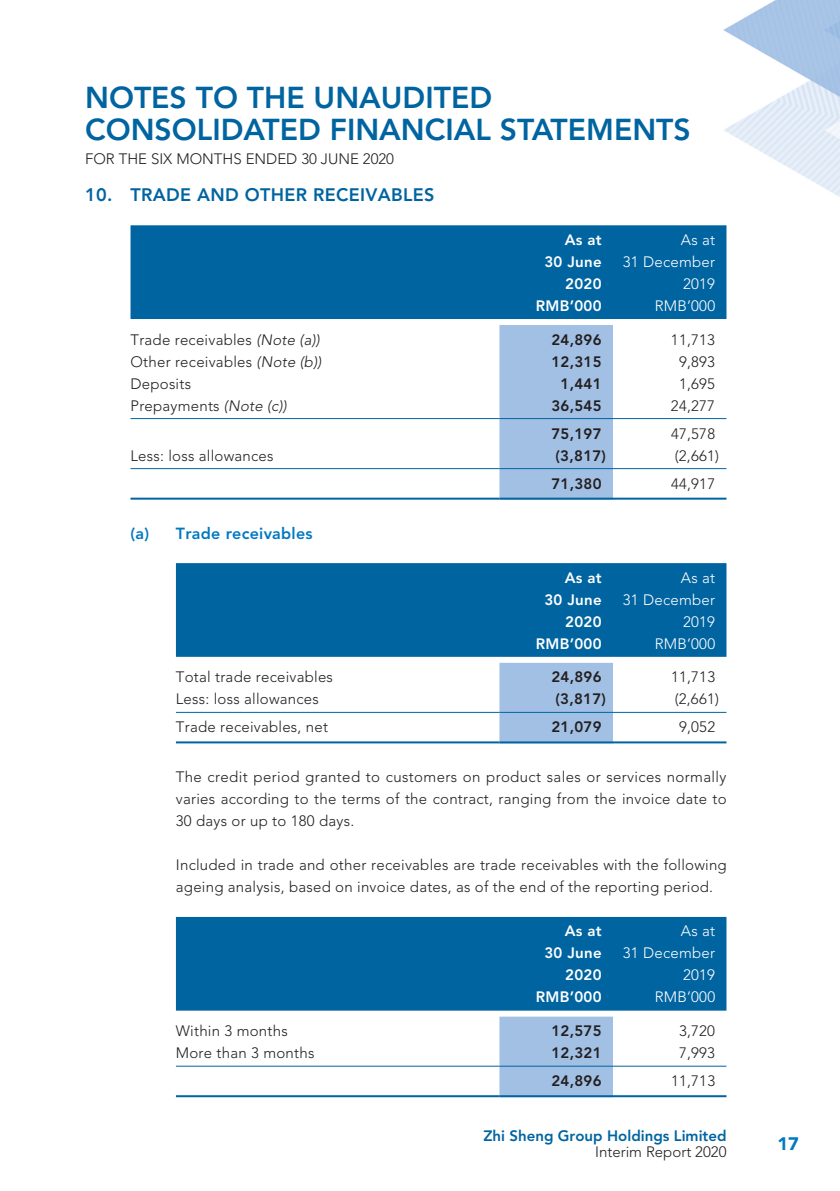
<style>
.page{position:relative;width:840px;height:1191px;background:#fff}
.page>*{position:absolute;margin:0;border:0;box-sizing:border-box;transform-origin:0 0}
.t1{font:800 30px/32px "Avenir LT Std";color:#0064a1}
.t2{font:800 18px "Avenir LT Std";letter-spacing:.02em;color:#0064a1}
.t3{font:900 18px "Avenir LT Std";color:#0079c2}
.t4{font:800 16px "Avenir LT Std";letter-spacing:.02em;color:#0079c2}
.t5{font:300 15px/22px "Avenir LT Std";letter-spacing:.015em;color:#231f20;text-align:justify}
.t6{font:800 15px "Avenir LT Std";letter-spacing:.02em;color:#231f20}
.t7{font:300 15px/22px "Avenir LT Std";letter-spacing:.015em;color:#fff;text-align:right}
.t8{font:800 15px/22px "Avenir LT Std";letter-spacing:.02em;color:#fff;text-align:right}
.t9{font:800 15px "Avenir LT Std";color:#0064a1}
.s1{font-style:italic}
</style>
<div class="page">
<img style="left:130px;top:0;width:709px;height:1098px">
<div style="left:130px;top:225px;width:596px;height:94px;background:#0064a1"></div>
<div style="left:499px;top:325px;width:113px;height:172px;background:#a1c0e4"></div>
<hr style="left:130px;top:418px;width:369px;height:1px;background:#0064a1">
<hr style="left:499px;top:418px;width:113px;height:1px;background:#0064a1">
<hr style="left:612px;top:418px;width:114px;height:1px;background:#0064a1">
<hr style="left:130px;top:468px;width:369px;height:1px;background:#0064a1">
<hr style="left:499px;top:468px;width:113px;height:1px;background:#0064a1">
<hr style="left:612px;top:468px;width:114px;height:1px;background:#0064a1">
<hr style="left:130px;top:497px;width:369px;height:2px;background:#0064a1">
<hr style="left:499px;top:497px;width:113px;height:2px;background:#0064a1">
<hr style="left:612px;top:497px;width:114px;height:2px;background:#0064a1">
<div style="left:176px;top:563px;width:550px;height:94px;background:#0064a1"></div>
<div style="left:499px;top:663px;width:113px;height:78px;background:#a1c0e4"></div>
<hr style="left:176px;top:712px;width:323px;height:1px;background:#0064a1">
<hr style="left:499px;top:712px;width:113px;height:1px;background:#0064a1">
<hr style="left:612px;top:712px;width:114px;height:1px;background:#0064a1">
<hr style="left:176px;top:741px;width:323px;height:2px;background:#0064a1">
<hr style="left:499px;top:741px;width:113px;height:2px;background:#0064a1">
<hr style="left:612px;top:741px;width:114px;height:2px;background:#0064a1">
<div style="left:176px;top:917px;width:550px;height:93px;background:#0064a1"></div>
<div style="left:499px;top:1016px;width:113px;height:79px;background:#a1c0e4"></div>
<hr style="left:176px;top:1065px;width:323px;height:1px;background:#0064a1">
<hr style="left:499px;top:1065px;width:113px;height:1px;background:#0064a1">
<hr style="left:612px;top:1065px;width:114px;height:1px;background:#0064a1">
<hr style="left:176px;top:1095px;width:323px;height:2px;background:#0064a1">
<hr style="left:499px;top:1095px;width:113px;height:2px;background:#0064a1">
<hr style="left:612px;top:1095px;width:114px;height:2px;background:#0064a1">
<h1 class="t1" style="left:85px;top:81px;width:606px">NOTES TO THE UNAUDITED<br>CONSOLIDATED FINANCIAL STATEMENTS</h1>
<p class="t5" style="left:85px;top:148px;width:310px">FOR THE SIX MONTHS ENDED 30 JUNE 2020</p>
<p class="t2" style="left:85px;top:184px;width:351px">10. TRADE AND OTHER RECEIVABLES</p>
<p class="t8" style="left:544px;top:229px;width:59px">As at<br>30 June<br>2020</p>
<p class="t7" style="left:622px;top:229px;width:94px">As at<br>31 December<br>2019</p>
<p class="t8" style="left:535px;top:295px;width:67px">RMB’000</p>
<p class="t7" style="left:654px;top:295px;width:62px">RMB’000</p>
<p class="t5" style="left:130px;top:328px;width:191px">Trade receivables <span class="s1">(Note (a))</span></p>
<p class="t6" style="left:551px;top:330px;width:52px">24,896</p>
<p class="t5" style="left:670px;top:328px;width:46px">11,713</p>
<p class="t5" style="left:130px;top:350px;width:192px">Other receivables <span class="s1">(Note (b))</span></p>
<p class="t6" style="left:551px;top:352px;width:52px">12,315</p>
<p class="t5" style="left:678px;top:350px;width:38px">9,893</p>
<p class="t5" style="left:130px;top:372px;width:62px">Deposits</p>
<p class="t6" style="left:560px;top:374px;width:43px">1,441</p>
<p class="t5" style="left:678px;top:372px;width:38px">1,695</p>
<p class="t5" style="left:130px;top:394px;width:158px">Prepayments <span class="s1">(Note (c))</span></p>
<p class="t6" style="left:551px;top:396px;width:52px">36,545</p>
<p class="t5" style="left:670px;top:394px;width:46px">24,277</p>
<p class="t6" style="left:551px;top:424px;width:52px">75,197</p>
<p class="t5" style="left:670px;top:422px;width:46px">47,578</p>
<p class="t5" style="left:130px;top:444px;width:144px">Less: loss allowances</p>
<p class="t6" style="left:555px;top:446px;width:52px">(3,817)</p>
<p class="t5" style="left:674px;top:444px;width:46px">(2,661)</p>
<p class="t6" style="left:551px;top:474px;width:52px">71,380</p>
<p class="t5" style="left:670px;top:472px;width:46px">44,917</p>
<p class="t4" style="left:130px;top:523px;width:183px">(a) Trade receivables</p>
<p class="t8" style="left:544px;top:566px;width:59px">As at<br>30 June<br>2020</p>
<p class="t7" style="left:622px;top:566px;width:94px">As at<br>31 December<br>2019</p>
<p class="t8" style="left:535px;top:632px;width:67px">RMB’000</p>
<p class="t7" style="left:654px;top:632px;width:62px">RMB’000</p>
<p class="t5" style="left:176px;top:666px;width:158px">Total trade receivables</p>
<p class="t6" style="left:551px;top:668px;width:52px">24,896</p>
<p class="t5" style="left:670px;top:666px;width:46px">11,713</p>
<p class="t5" style="left:176px;top:688px;width:144px">Less: loss allowances</p>
<p class="t6" style="left:555px;top:690px;width:52px">(3,817)</p>
<p class="t5" style="left:674px;top:688px;width:46px">(2,661)</p>
<p class="t5" style="left:176px;top:716px;width:153px">Trade receivables, net</p>
<p class="t6" style="left:551px;top:718px;width:52px">21,079</p>
<p class="t5" style="left:678px;top:716px;width:38px">9,052</p>
<p class="t5" style="left:176px;top:766px;width:552px">The credit period granted to customers on product sales or services normally varies according to the terms of the contract, ranging from the invoice date to 30 days or up to 180 days.</p>
<p class="t5" style="left:176px;top:854px;width:552px">Included in trade and other receivables are trade receivables with the following ageing analysis, based on invoice dates, as of the end of the reporting period.</p>
<p class="t8" style="left:544px;top:920px;width:59px">As at<br>30 June<br>2020</p>
<p class="t7" style="left:622px;top:920px;width:94px">As at<br>31 December<br>2019</p>
<p class="t8" style="left:535px;top:986px;width:67px">RMB’000</p>
<p class="t7" style="left:654px;top:986px;width:62px">RMB’000</p>
<p class="t5" style="left:176px;top:1020px;width:113px">Within 3 months</p>
<p class="t6" style="left:551px;top:1022px;width:52px">12,575</p>
<p class="t5" style="left:678px;top:1020px;width:38px">3,720</p>
<p class="t5" style="left:176px;top:1042px;width:140px">More than 3 months</p>
<p class="t6" style="left:551px;top:1044px;width:52px">12,321</p>
<p class="t5" style="left:678px;top:1042px;width:38px">7,993</p>
<p class="t6" style="left:551px;top:1072px;width:52px">24,896</p>
<p class="t5" style="left:670px;top:1070px;width:46px">11,713</p>
<p class="t9" style="left:483px;top:1126px;width:244px">Zhi Sheng Group Holdings Limited</p>
<p class="t5" style="left:594px;top:1140px;width:133px">Interim Report 2020</p>
<p class="t3" style="left:777px;top:1132px;width:23px">17</p>
</div>
